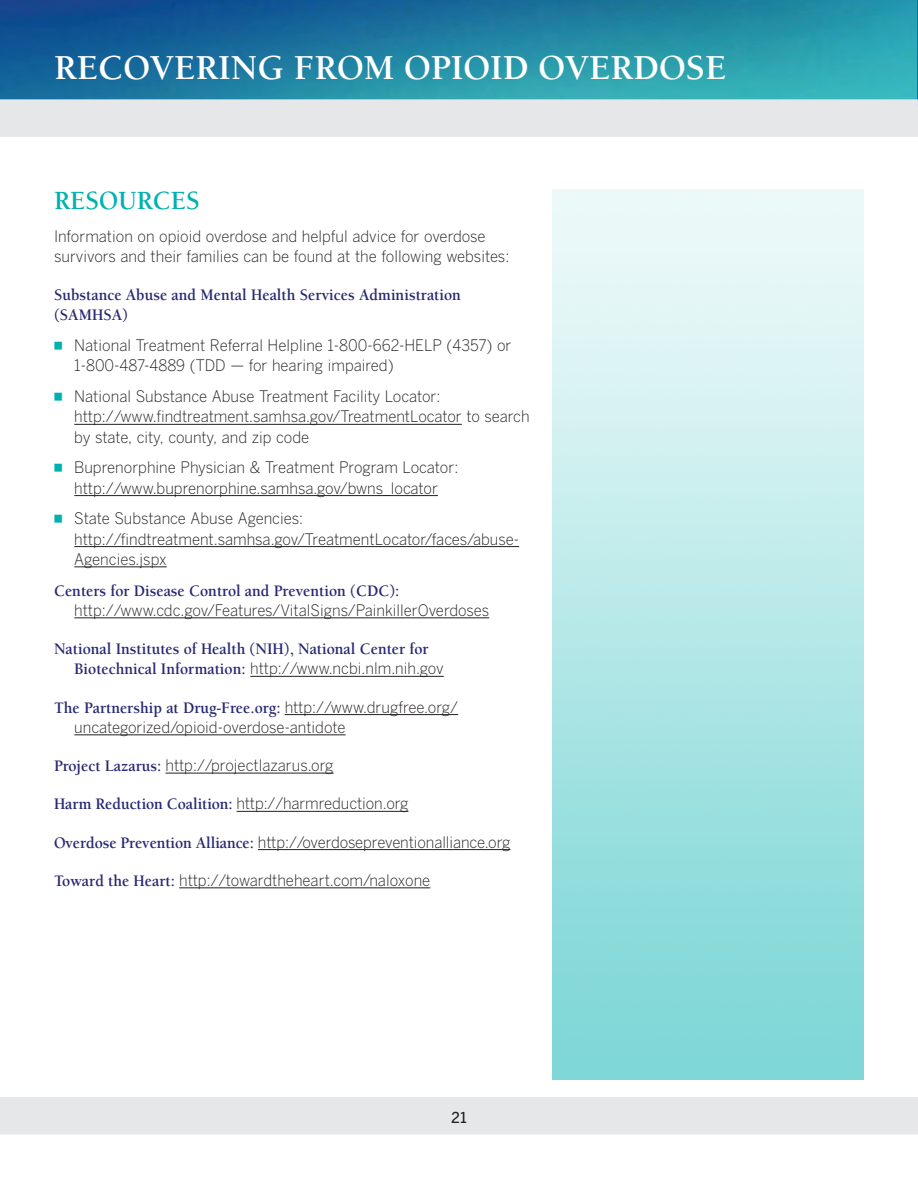
<style>
.page{position:relative;width:918px;height:1188px;background:#fff}
.page>*{position:absolute;margin:0;border:0;box-sizing:border-box;transform-origin:0 0}
.t1{font:700 36px "Berkeley";color:#fff}
.t2{font:700 27px "Berkeley";color:#00b1b0;scale:.95 1}
.t3{font:700 16.5px/20.2px "Berkeley";color:#282973;scale:.95 1}
.t4{font:300 15.75px/20.2px "Benton Gothic";color:#231f20;scale:.95 1}
.t5{font:15.75px "Universal Newswith Comm Pi";color:#00b1b0;scale:.95 1}
.t6{font:500 15px "Benton Gothic";color:#231f20}
.s1{font-family:"Berkeley";font-weight:700;font-size:16.5px;color:#282973}
.s2{font-family:"Benton Gothic";font-weight:300;font-size:15.75px;color:#231f20}
</style>
<div class="page">
<svg style="left:0;top:0;width:918px;height:100px;background:#2182a3"></svg>
<div style="left:0;top:1097px;width:918px;height:37px;background:#e6e7e9"></div>
<div style="left:0;top:100px;width:918px;height:37px;background:#e6e7e9"></div>
<hr style="left:74px;top:424px;width:388px;height:1px;background:#231f20">
<hr style="left:74px;top:495px;width:364px;height:1px;background:#231f20">
<hr style="left:74px;top:546px;width:445px;height:1px;background:#231f20">
<hr style="left:74px;top:567px;width:93px;height:1px;background:#231f20">
<hr style="left:74px;top:618px;width:415px;height:1px;background:#231f20">
<hr style="left:250px;top:676px;width:194px;height:1px;background:#231f20">
<hr style="left:285px;top:714px;width:173px;height:1px;background:#231f20">
<hr style="left:74px;top:735px;width:272px;height:1px;background:#231f20">
<hr style="left:166px;top:773px;width:168px;height:1px;background:#231f20">
<hr style="left:237px;top:811px;width:171px;height:1px;background:#231f20">
<hr style="left:258px;top:849px;width:252px;height:1px;background:#231f20">
<hr style="left:179px;top:888px;width:251px;height:1px;background:#231f20">
<h1 class="t1" style="left:54px;top:48px;width:674px">RECOVERING FROM OPIOID OVERDOSE</h1>
<p class="t2" style="left:54px;top:186px;width:155px">RESOURCES</p>
<p class="t4" style="left:54px;top:225px;width:481px">Information on opioid overdose and helpful advice for overdose survivors and their families can be found at the following websites:</p>
<p class="t3" style="left:54px;top:285px;width:430px">Substance Abuse and Mental health Services Administration (SAMhSA)</p>
<p class="t4" style="left:74px;top:335px;width:462px">National Treatment Referral Helpline 1-800-662-HELP (4357) or<br>1-800-487-4889 (TDD — for hearing impaired)</p>
<p class="t4" style="left:74px;top:386px;width:481px">National Substance Abuse Treatment Facility Locator: http://www.findtreatment.samhsa.gov/TreatmentLocator to search by state, city, county, and zip code</p>
<p class="t4" style="left:74px;top:457px;width:406px">Buprenorphine Physician &amp; Treatment Program Locator: http://www.buprenorphine.samhsa.gov/bwns_locator</p>
<p class="t4" style="left:74px;top:508px;width:469px">State Substance Abuse Agencies: http://findtreatment.samhsa.gov/TreatmentLocator/faces/abuse-<br>Agencies.jspx</p>
<p class="t3" style="left:54px;top:580px;width:365px">Centers for Disease Control and Prevention (CDC):</p>
<p class="t4" style="left:74px;top:600px;width:438px">http://www.cdc.gov/Features/VitalSigns/PainkillerOverdoses</p>
<p class="t3" style="left:54px;top:639px;width:396px">National Institutes of health (NIh), National Center for</p>
<p class="t4" style="left:74px;top:658px;width:390px"><span class="s1">Biotechnical Information:</span> http://www.ncbi.nlm.nih.gov</p>
<p class="t3" style="left:54px;top:697px;width:427px">The Partnership at Drug-Free.org: <span class="s2">http://www.drugfree.org/</span></p>
<p class="t4" style="left:74px;top:717px;width:287px">uncategorized/opioid-overdose-antidote</p>
<p class="t4" style="left:54px;top:755px;width:296px"><span class="s1">Project Lazarus:</span> http://projectlazarus.org</p>
<p class="t4" style="left:54px;top:793px;width:375px"><span class="s1">harm Reduction Coalition:</span> http://harmreduction.org</p>
<p class="t4" style="left:54px;top:831px;width:482px"><span class="s1">Overdose Prevention Alliance:</span> http://overdosepreventionalliance.org</p>
<p class="t4" style="left:54px;top:870px;width:398px"><span class="s1">Toward the heart:</span> http://towardtheheart.com/naloxone</p>
<p class="t5" style="left:54px;top:339px;width:10px">n</p>
<p class="t5" style="left:54px;top:390px;width:10px">n</p>
<p class="t5" style="left:54px;top:461px;width:10px">n</p>
<p class="t5" style="left:54px;top:512px;width:10px">n</p>
<p class="t6" style="left:451px;top:1108px;width:17px">21</p>
</div>
